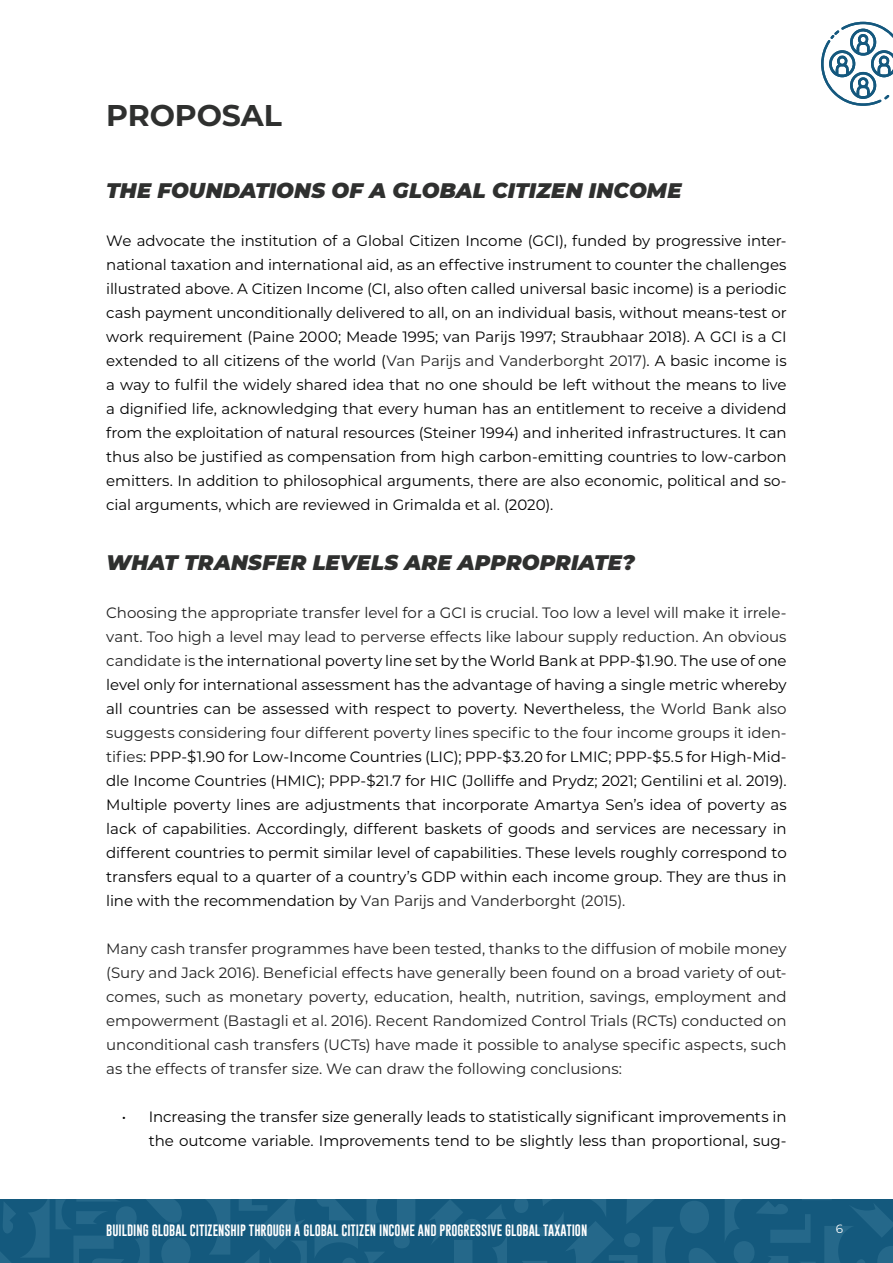
<style>
.page{position:relative;width:893px;height:1263px;background:#fff}
.page>*{position:absolute;margin:0;border:0;box-sizing:border-box;transform-origin:0 0}
.titolo_capitolo{font:700 30px "Montserrat";letter-spacing:-.005em;color:#2f302f}
.normale{font:italic 900 21px "Montserrat";letter-spacing:.005em;color:#2f302f}
.normale-2{font:15px/24px "Montserrat";letter-spacing:-.005em;color:#000;text-align:justify}
.normale-3{font:15px/24px "Montserrat";letter-spacing:-.005em;color:#222;text-align:justify}
.t1{font:12px "Gobold";color:#fff}
.t2{font:12px "Montserrat";color:#fff}
.s1{color:#222}
.s2{color:#212121}
</style>
<div class="page">
<div style="left:0;top:1199px;width:893px;height:64px;background:#14597d"></div>
<svg style="left:514px;top:1199px;width:379px;height:64px"></svg>
<svg style="left:430px;top:1200px;width:77px;height:63px"></svg>
<svg style="left:0;top:1199px;width:415px;height:64px"></svg>
<svg style="left:821px;top:22px;width:72px;height:84px"></svg>
<p class="titolo_capitolo" style="left:106px;top:94px;width:177px">PROPOSAL</p>
<p class="normale" style="left:106px;top:175px;width:577px">THE FOUNDATIONS OF A GLOBAL CITIZEN INCOME</p>
<p class="normale-2" style="left:106px;top:228px;width:682px">We advocate the institution of a Global Citizen Income (GCI), funded by progressive inter&shy;national taxation and international aid, as an effective instrument to counter the challenges illustrated above. A Citizen Income (CI, also often called universal basic income) is a periodic cash payment unconditionally delivered to all, on an individual basis, without means-test or work requirement (Paine 2000; Meade 1995; van Parijs 1997; Straubhaar 2018). A GCI is a CI extended to all citizens of the world (<span class="s1">Van Parijs and Vanderborght 2017)</span>. A basic income is a way to fulfil the widely shared idea that no one should be left without the means to live a dignified life, acknowledging that every human has an entitlement to receive a dividend from the exploitation of natural resources (Steiner 1994) and inherited infrastructures. It can thus also be justified as compensation from high carbon-emitting countries to low-carbon emitters. In addition to philosophical arguments, there are also economic, political and so&shy;cial arguments, which are reviewed in Grimalda et al. (2020).</p>
<p class="normale" style="left:106px;top:547px;width:530px">WHAT TRANSFER LEVELS ARE APPROPRIATE?</p>
<p class="normale-2" style="left:106px;top:600px;width:682px"><span class="s2">Choosing the appropriate transfer level for a GCI is crucial. Too low a level will make it irrele&shy;vant. Too high a level may lead to perverse effects like labour supply reduction. An obvious candidate is</span> the international poverty line set by the World Bank at PPP-$1.90. The use of one level only for international assessment has the advantage of having a single metric whereby all countries can be assessed with respect to poverty. Nevertheless, t<span class="s2">he World Bank also suggests considering four different poverty lines specific to the four income groups it iden&shy;tifies</span>: PPP-$1.90 for Low-Income Countries (LIC); PPP-$3.20 for LMIC; PPP-$5.5 for High-Mid&shy;dle Income Countries (HMIC); PPP-$21.7 for HIC (Jolliffe and Prydz; 2021; Gentilini et al. 2019).<br>Multiple poverty lines are adjustments that incorporate Amartya Sen’s idea of poverty as lack of capabilities. Accordingly, different baskets of goods and services are necessary in different countries to permit similar level of capabilities. These levels roughly correspond to transfers equal to a quarter of a country’s GDP within each income group. They are thus in line with the recommendation by <span class="s1">Van Parijs and Vanderborght (2015).</span></p>
<p class="normale-3" style="left:106px;top:936px;width:682px">Many cash transfer programmes have been tested, thanks to the diffusion of mobile money (Sury and Jack 2016). Beneficial effects have generally been found on a broad variety of out&shy;comes, such as monetary poverty, education, health, nutrition, savings, employment and empowerment (Bastagli et al. 2016). Recent Randomized Control Trials (RCTs) conducted on unconditional cash transfers (UCTs) have made it possible to analyse specific aspects, such as the effects of transfer size. We can draw the following conclusions:</p>
<p class="normale-2" style="left:122px;top:1104px;width:666px;text-align:right">• Increasing the transfer size generally leads to statistically significant improvements in the outcome variable. Improvements tend to be slightly less than proportional, sug-</p>
<p class="t1" style="left:106px;top:1223px;width:482px">BUILDING GLOBAL CITIZENSHIP THROUGH A GLOBAL CITIZEN INCOME AND PROGRESSIVE GLOBAL TAXATION</p>
<p class="t2" style="left:836px;top:1221px;width:9px">6</p>
</div>
